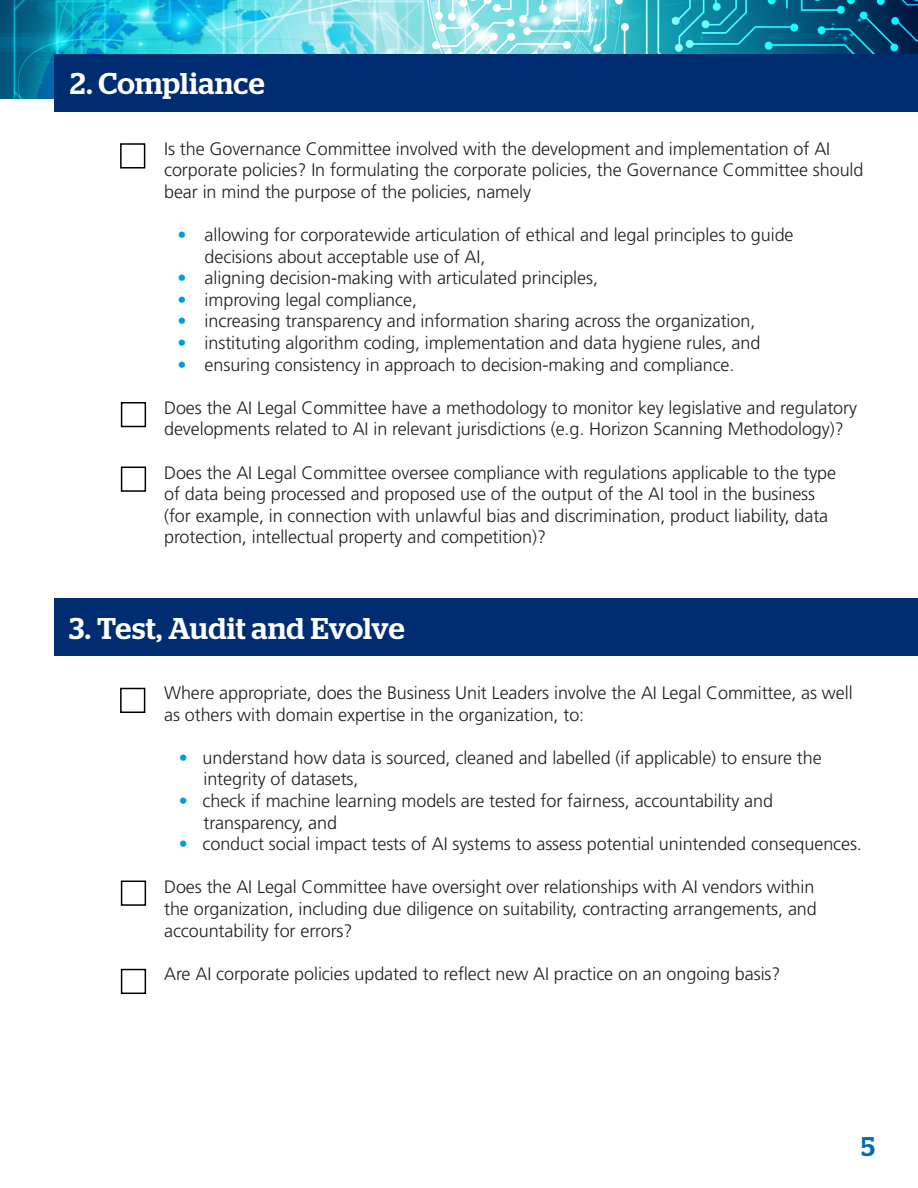
<style>
.page{position:relative;width:918px;height:1188px;background:#fff}
.page>*{position:absolute;margin:0;border:0;box-sizing:border-box;transform-origin:0 0}
.t1{font:500 30px "Stag";letter-spacing:.005em;color:#fff}
.t2{font:500 27px "Stag";color:#006eae}
.t3{font:300 18px/21.6px "Frutiger LT Std";letter-spacing:-.005em;color:#231f20}
.s1{color:#009ddc}
</style>
<div class="page">
<img style="left:0;top:0;width:918px;height:98px">
<div style="left:54px;top:54px;width:864px;height:58px;background:#002d72"></div>
<div style="left:120px;top:143px;width:25px;height:26px;border:2px solid #000"></div>
<div style="left:121px;top:402px;width:25px;height:25px;border:2px solid #000"></div>
<div style="left:121px;top:467px;width:25px;height:25px;border:2px solid #000"></div>
<div style="left:54px;top:598px;width:864px;height:58px;background:#002d72"></div>
<div style="left:120px;top:688px;width:25px;height:25px;border:2px solid #000"></div>
<div style="left:121px;top:881px;width:25px;height:25px;border:2px solid #000"></div>
<div style="left:121px;top:969px;width:25px;height:25px;border:2px solid #000"></div>
<p class="t1" style="left:70px;top:66px;width:196px">2. Compliance</p>
<p class="t3" style="left:164px;top:138px;width:701px">Is the Governance Committee involved with the development and implementation of AI corporate policies? In formulating the corporate policies, the Governance Committee should bear in mind the purpose of the policies, namely</p>
<p class="t3" style="left:205px;top:224px;width:590px;text-indent:-27px"><span class="s1">•</span> allowing for corporatewide articulation of ethical and legal principles to guide decisions about acceptable use of AI,</p>
<p class="t3" style="left:178px;top:267px;width:422px"><span class="s1">•</span> aligning decision-making with articulated principles,</p>
<p class="t3" style="left:178px;top:289px;width:241px"><span class="s1">•</span> improving legal compliance,</p>
<p class="t3" style="left:178px;top:311px;width:579px"><span class="s1">•</span> increasing transparency and information sharing across the organization,</p>
<p class="t3" style="left:178px;top:332px;width:584px"><span class="s1">•</span> instituting algorithm coding, implementation and data hygiene rules, and</p>
<p class="t3" style="left:178px;top:354px;width:558px"><span class="s1">•</span> ensuring consistency in approach to decision-making and compliance.</p>
<p class="t3" style="left:164px;top:397px;width:694px">Does the AI Legal Committee have a methodology to monitor key legislative and regulatory developments related to AI in relevant jurisdictions (e.g. Horizon Scanning Methodology)?</p>
<p class="t3" style="left:164px;top:462px;width:674px">Does the AI Legal Committee oversee compliance with regulations applicable to the type of data being processed and proposed use of the output of the AI tool in the business (for example, in connection with unlawful bias and discrimination, product liability, data protection, intellectual property and competition)?</p>
<p class="t1" style="left:69px;top:611px;width:337px">3. Test, Audit and Evolve</p>
<p class="t3" style="left:164px;top:682px;width:690px">Where appropriate, does the Business Unit Leaders involve the AI Legal Committee, as well as others with domain expertise in the organization, to:</p>
<p class="t3" style="left:203px;top:747px;width:620px;text-indent:-25px"><span class="s1">•</span> understand how data is sourced, cleaned and labelled (if applicable) to ensure the integrity of datasets,</p>
<p class="t3" style="left:203px;top:790px;width:571px;text-indent:-25px"><span class="s1">•</span> check if machine learning models are tested for fairness, accountability and transparency, and</p>
<p class="t3" style="left:179px;top:833px;width:685px"><span class="s1">•</span> conduct social impact tests of AI systems to assess potential unintended consequences.</p>
<p class="t3" style="left:164px;top:877px;width:654px">Does the AI Legal Committee have oversight over relationships with AI vendors within the organization, including due diligence on suitability, contracting arrangements, and accountability for errors?</p>
<p class="t3" style="left:164px;top:963px;width:618px">Are AI corporate policies updated to reflect new AI practice on an ongoing basis?</p>
<p class="t2" style="left:862px;top:1130px;width:15px">5</p>
</div>
